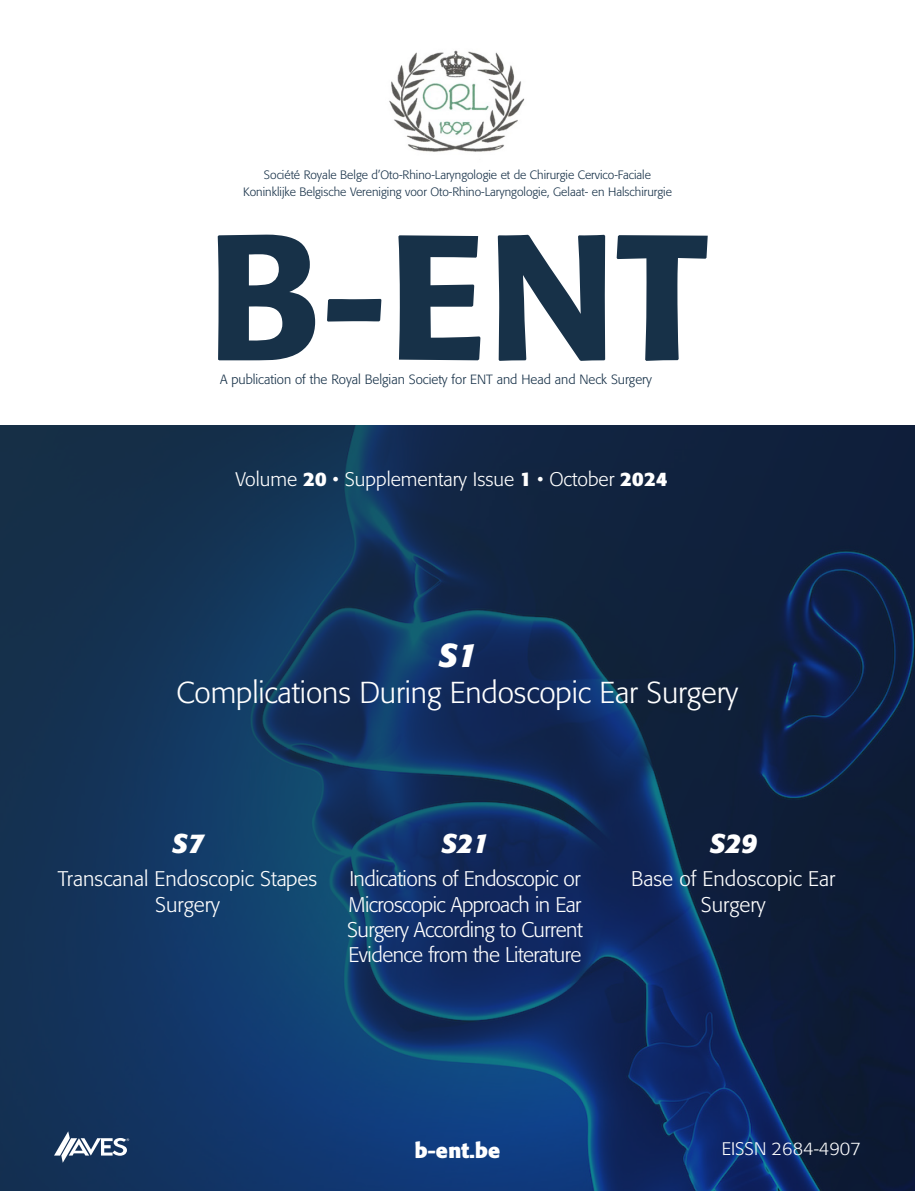
<style>
.page{position:relative;width:915px;height:1191px;background:#fff}
.page>*{position:absolute;margin:0;border:0;box-sizing:border-box;transform-origin:0 0}
.t1{font:33px "Formata Bold Italic Tr";color:#fff}
.t2{font:30px "Formata Light Tr";letter-spacing:-.005em;color:#fff}
.t3{font:27px "Formata Bold Italic Tr";color:#fff}
.t4{font:21px/25.2px "Formata Light Tr";color:#fff;text-align:center}
.t5{font:21px "Formata Bold Tr";color:#fff}
.t6{font:19.5px "Formata Light Tr";color:#fff}
.t7{font:18px "Formata Light Tr";color:#fff}
.t8{font:13.2px "Formata Light Tr";color:#173148}
.t9{font:12px/17.2px "Formata Light Tr";color:#173148;text-align:center}
.s1{font-family:"Formata Bold Tr"}
</style>
<div class="page">
<img style="left:0;top:426px;width:914px;height:765px">
<svg style="left:218px;top:235px;width:489px;height:126px"></svg>
<svg style="left:54px;top:1131px;width:75px;height:31px"></svg>
<img style="left:389px;top:50px;width:136px;height:102px">
<p class="t9" style="left:243px;top:166px;width:430px">Société Royale Belge d’Oto-Rhino-Laryngologie et de Chirurgie Cervico-Faciale<br>Koninklijke Belgische Vereniging voor Oto-Rhino-Laryngologie, Gelaat- en Halschirurgie</p>
<p class="t8" style="left:220px;top:372px;width:433px">A publication of the Royal Belgian Society for ENT and Head and Neck Surgery</p>
<p class="t6" style="left:235px;top:467px;width:433px">Volume <span class="s1">20</span> • Supplementary Issue <span class="s1">1</span> • October <span class="s1">2024</span></p>
<h1 class="t1" style="left:438px;top:635px;width:40px">S1</h1>
<h2 class="t2" style="left:176px;top:675px;width:563px">Complications During Endoscopic Ear Surgery</h2>
<p class="t3" style="left:172px;top:826px;width:33px">S7</p>
<p class="t4" style="left:58px;top:866px;width:261px">Transcanal Endoscopic Stapes<br>Surgery</p>
<p class="t3" style="left:441px;top:826px;width:49px">S21</p>
<p class="t4" style="left:347px;top:866px;width:237px;text-align:justify">Indications of Endoscopic or Microscopic Approach in Ear Surgery According to Current Evidence from the Literature</p>
<p class="t3" style="left:709px;top:826px;width:49px">S29</p>
<p class="t4" style="left:631px;top:866px;width:205px">Base of Endoscopic Ear<br>Surgery</p>
<p class="t5" style="left:414px;top:1136px;width:87px">b-ent.be</p>
<p class="t7" style="left:721px;top:1138px;width:141px">EISSN 2684-4907</p>
</div>
